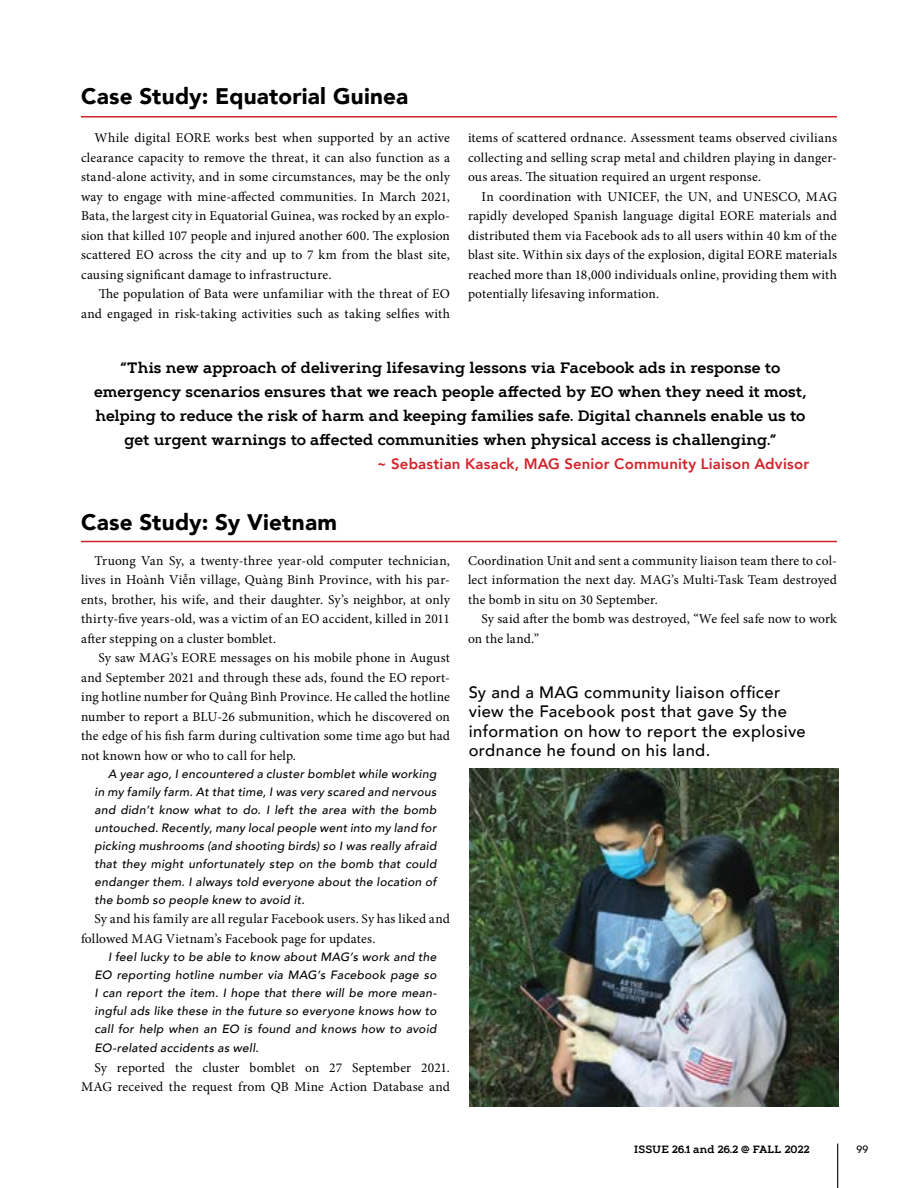
<style>
.page{position:relative;width:918px;height:1188px;background:#fff}
.page>*{position:absolute;margin:0;border:0;box-sizing:border-box;transform-origin:0 0}
.Subtitle{font:900 22.5px "Avenir";letter-spacing:.01em;color:#000}
.Caption-11pt{font:500 16.5px/19.5px "Avenir";letter-spacing:.025em;color:#000}
.Call_out-10pt{font:600 15px/24px "Artegra Slab";letter-spacing:-.005em;color:#000;text-align:center}
.Call_out-10pt-2{font:800 15px "Avenir";letter-spacing:.01em;color:#d2232a}
.Body_Copy{font:13.5px/19.5px "Minion Pro";letter-spacing:.015em;color:#000;text-align:justify}
.Body_Copy-2{font:italic 500 12px/18px "Avenir";letter-spacing:.025em;color:#000;text-align:justify}
.t1{font:600 10.5px "Artegra Slab";color:#000}
.t2{font:500 10.5px "Avenir";color:#000}
</style>
<div class="page">
<hr style="left:81px;top:541px;width:756px;height:1px;background:#d2232a">
<img style="left:469px;top:768px;width:369px;height:339px">
<hr style="left:81px;top:116px;width:756px;height:2px;background:#d2232a">
<hr style="left:837px;top:1144px;width:1px;height:44px;background:#000">
<p class="Subtitle" style="left:81px;top:76px;width:329px">Case Study: Equatorial Guinea</p>
<p class="Body_Copy" style="left:81px;top:128px;width:371px;text-indent:14px">While digital EORE works best when supported by an active clearance capacity to remove the threat, it can also function as a stand-alone activity, and in some circumstances, may be the only way to engage with mine-affected communities. In March 2021, Bata, the largest city in Equatorial Guinea, was rocked by an explo&shy;sion that killed 107 people and injured another 600. The explosion scattered EO across the city and up to 7 km from the blast site, causing significant damage to infrastructure.</p>
<p class="Body_Copy" style="left:81px;top:284px;width:371px;text-align:right">The population of Bata were unfamiliar with the threat of EO and engaged in risk-taking activities such as taking selfies with</p>
<p class="Body_Copy" style="left:468px;top:128px;width:371px">items of scattered ordnance. Assessment teams observed civilians collecting and selling scrap metal and children playing in danger&shy;ous areas. The situation required an urgent response.</p>
<p class="Body_Copy" style="left:468px;top:187px;width:371px;text-indent:14px">In coordination with UNICEF, the UN, and UNESCO, MAG rapidly developed Spanish language digital EORE materials and distributed them via Facebook ads to all users within 40 km of the blast site. Within six days of the explosion, digital EORE materials reached more than 18,000 individuals online, providing them with potentially lifesaving information.</p>
<p class="Call_out-10pt" style="left:120px;top:356px;width:661px">“This new approach of delivering lifesaving lessons via Facebook ads in response to</p>
<p class="Call_out-10pt" style="left:94px;top:380px;width:714px">emergency scenarios ensures that we reach people affected by EO when they need it most, helping to reduce the risk of harm and keeping families safe. Digital channels enable us to get urgent warnings to affected communities when physical access is challenging.”</p>
<p class="Call_out-10pt-2" style="left:377px;top:452px;width:434px">~ Sebastian Kasack, MAG Senior Community Liaison Advisor</p>
<p class="Subtitle" style="left:81px;top:503px;width:258px">Case Study: Sy Vietnam</p>
<p class="Body_Copy" style="left:81px;top:551px;width:371px;text-indent:14px">Truong Van Sy, a twenty-three year-old computer technician, lives in Hoành Viễn village, Quàng Binh Province, with his par&shy;ents, brother, his wife, and their daughter. Sy’s neighbor, at only thirty-five years-old, was a victim of an EO accident, killed in 2011 after stepping on a cluster bomblet.</p>
<p class="Body_Copy" style="left:81px;top:648px;width:371px;text-indent:17px">Sy saw MAG’s EORE messages on his mobile phone in August and September 2021 and through these ads, found the EO report&shy;ing hotline number for Quảng Bình Province. He called the hotline number to report a BLU-26 submunition, which he discovered on the edge of his fish farm during cultivation some time ago but had not known how or who to call for help.</p>
<p class="Body_Copy-2" style="left:94px;top:765px;width:344px;text-indent:14px">A year ago, I encountered a cluster bomblet while working in my family farm. At that time, I was very scared and nervous and didn’t know what to do. I left the area with the bomb untouched. Recently, many local people went into my land for picking mushrooms (and shooting birds) so I was really afraid that they might unfortunately step on the bomb that could endanger them. I always told everyone about the location of the bomb so people knew to avoid it.</p>
<p class="Body_Copy" style="left:81px;top:909px;width:370px;text-indent:14px">Sy and his family are all regular Facebook users. Sy has liked and followed MAG Vietnam’s Facebook page for updates.</p>
<p class="Body_Copy-2" style="left:94px;top:948px;width:344px;text-indent:14px">I feel lucky to be able to know about MAG’s work and the EO reporting hotline number via MAG’s Facebook page so I can report the item. I hope that there will be more mean&shy;ingful ads like these in the future so everyone knows how to call for help when an EO is found and knows how to avoid</p>
<p class="Body_Copy-2" style="left:94px;top:1039px;width:166px">EO-related accidents as well.</p>
<p class="Body_Copy" style="left:81px;top:1058px;width:371px;text-align:right">Sy reported the cluster bomblet on 27 September 2021.<br>MAG received the request from QB Mine Action Database and</p>
<p class="Body_Copy" style="left:468px;top:551px;width:371px">Coordination Unit and sent a community liaison team there to col&shy;lect information the next day. MAG’s Multi-Task Team destroyed the bomb in situ on 30 September.</p>
<p class="Body_Copy" style="left:468px;top:609px;width:370px;text-indent:14px">Sy said after the bomb was destroyed, “We feel safe now to work on the land.”</p>
<p class="Caption-11pt" style="left:469px;top:681px;width:339px">Sy and a MAG community liaison officer view the Facebook post that gave Sy the information on how to report the explosive ordnance he found on his land.</p>
<p class="t1" style="left:634px;top:1142px;width:177px">ISSUE 26.1 and 26.2 @ FALL 2022</p>
<p class="t2" style="left:856px;top:1140px;width:14px">99</p>
</div>
